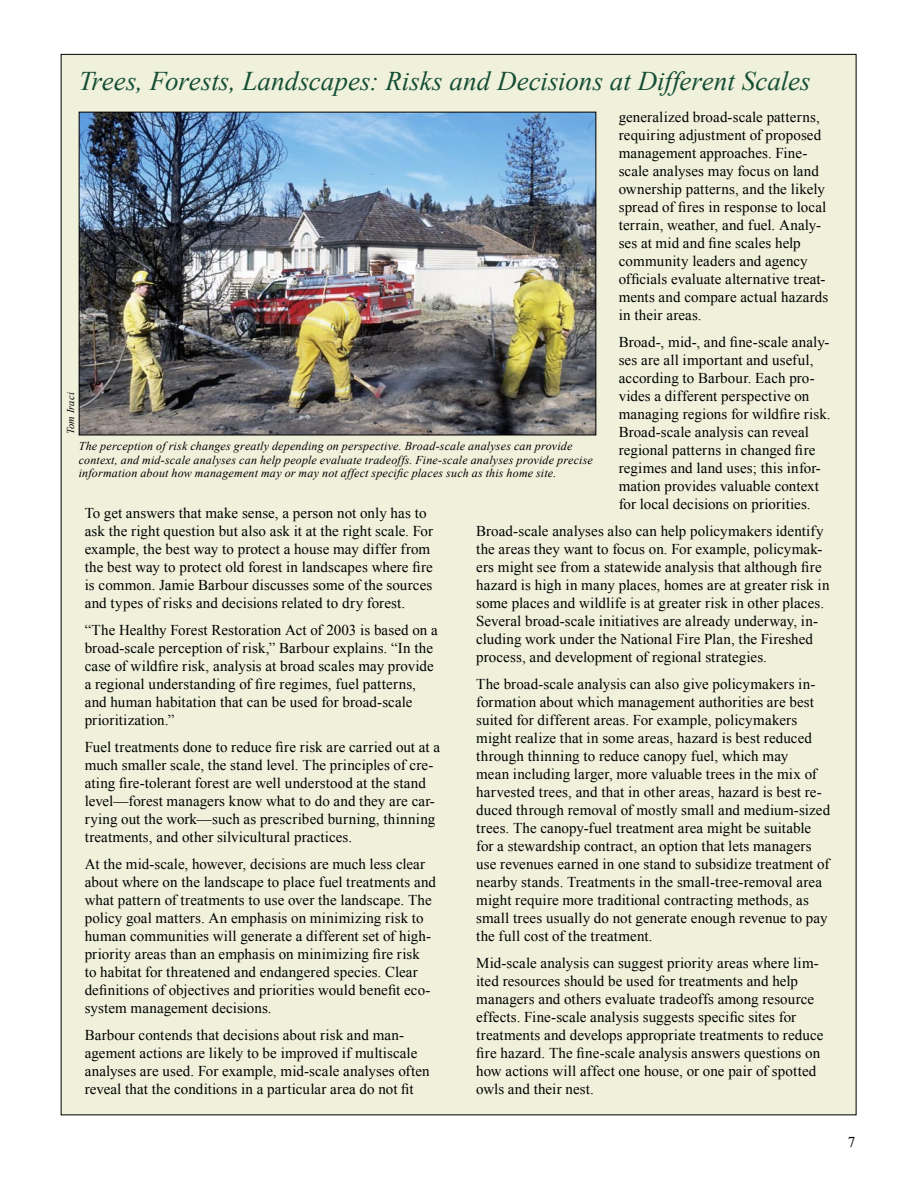
<style>
.page{position:relative;width:918px;height:1188px;background:#fff}
.page>*{position:absolute;margin:0;border:0;box-sizing:border-box;transform-origin:0 0}
.sidebar_heading{font:italic 27px "Times New Roman";color:#154e35}
.Body{font:15px/18px "Times New Roman";letter-spacing:.005em;color:#000}
.t1{font:italic 12px/13.5px "Times New Roman";letter-spacing:.015em;color:#000}
.t2{font:italic 10.5px "Times New Roman";color:#000}
</style>
<div class="page">
<div style="left:61px;top:54px;width:795px;height:1061px;background:#f0f1db"></div>
<img style="left:81px;top:114px;width:513px;height:319px">
<div style="left:79px;top:112px;width:517px;height:323px;border:1px solid #000"></div>
<p class="sidebar_heading" style="left:79px;top:62px;width:734px">Trees, Forests, Landscapes: Risks and Decisions at Different Scales</p>
<p class="Body" style="left:619px;top:108px;width:211px">generalized broad-scale patterns, requiring adjustment of proposed management approaches. Fine&shy;scale analyses may focus on land ownership patterns, and the likely spread of fires in response to local terrain, weather, and fuel. Analy&shy;ses at mid and fine scales help community leaders and agency officials evaluate alternative treat&shy;ments and compare actual hazards in their areas.</p>
<p class="Body" style="left:619px;top:333px;width:213px">Broad-, mid-, and fine-scale analy&shy;ses are all important and useful, according to Barbour. Each pro&shy;vides a different perspective on managing regions for wildfire risk.<br>Broad-scale analysis can reveal regional patterns in changed fire regimes and land uses; this infor&shy;mation provides valuable context for local decisions on priorities.</p>
<p class="Body" style="left:476px;top:522px;width:355px">Broad-scale analyses also can help policymakers identify the areas they want to focus on. For example, policymak&shy;ers might see from a statewide analysis that although fire hazard is high in many places, homes are at greater risk in some places and wildlife is at greater risk in other places.<br>Several broad-scale initiatives are already underway, in&shy;cluding work under the National Fire Plan, the Fireshed process, and development of regional strategies.</p>
<p class="Body" style="left:476px;top:675px;width:356px">The broad-scale analysis can also give policymakers in&shy;formation about which management authorities are best suited for different areas. For example, policymakers might realize that in some areas, hazard is best reduced through thinning to reduce canopy fuel, which may<br>mean including larger, more valuable trees in the mix of harvested trees, and that in other areas, hazard is best re&shy;duced through removal of mostly small and medium-sized trees. The canopy-fuel treatment area might be suitable for a stewardship contract, an option that lets managers use revenues earned in one stand to subsidize treatment of nearby stands. Treatments in the small-tree-removal area might require more traditional contracting methods, as small trees usually do not generate enough revenue to pay the full cost of the treatment.</p>
<p class="Body" style="left:476px;top:954px;width:349px">Mid-scale analysis can suggest priority areas where lim&shy;ited resources should be used for treatments and help managers and others evaluate tradeoffs among resource effects. Fine-scale analysis suggests specific sites for treatments and develops appropriate treatments to reduce fire hazard. The fine-scale analysis answers questions on how actions will affect one house, or one pair of spotted owls and their nest.</p>
<p class="t2" style="left:63px;top:434px;width:43px;rotate:-90deg">Tom Iraci</p>
<p class="t1" style="left:79px;top:439px;width:516px">The perception of risk changes greatly depending on perspective. Broad-scale analyses can provide context, and mid-scale analyses can help people evaluate tradeoffs. Fine-scale analyses provide precise information about how management may or may not affect specific places such as this home site.</p>
<p class="Body" style="left:85px;top:504px;width:350px">To get answers that make sense, a person not only has to ask the right question but also ask it at the right scale. For example, the best way to protect a house may differ from the best way to protect old forest in landscapes where fire is common. Jamie Barbour discusses some of the sources and types of risks and decisions related to dry forest.</p>
<p class="Body" style="left:85px;top:621px;width:355px">“The Healthy Forest Restoration Act of 2003 is based on a broad-scale perception of risk,” Barbour explains. “In the case of wildfire risk, analysis at broad scales may provide a regional understanding of fire regimes, fuel patterns, and human habitation that can be used for broad-scale prioritization.”</p>
<p class="Body" style="left:85px;top:738px;width:357px">Fuel treatments done to reduce fire risk are carried out at a much smaller scale, the stand level. The principles of cre&shy;ating fire-tolerant forest are well understood at the stand level—forest managers know what to do and they are car&shy;rying out the work—such as prescribed burning, thinning treatments, and other silvicultural practices.</p>
<p class="Body" style="left:85px;top:855px;width:353px">At the mid-scale, however, decisions are much less clear about where on the landscape to place fuel treatments and what pattern of treatments to use over the landscape. The policy goal matters. An emphasis on minimizing risk to human communities will generate a different set of high&shy;priority areas than an emphasis on minimizing fire risk<br>to habitat for threatened and endangered species. Clear definitions of objectives and priorities would benefit eco&shy;system management decisions.</p>
<p class="Body" style="left:85px;top:1026px;width:347px">Barbour contends that decisions about risk and man&shy;agement actions are likely to be improved if multiscale analyses are used. For example, mid-scale analyses often reveal that the conditions in a particular area do not fit</p>
<p class="Body" style="left:848px;top:1132px;width:9px">7</p>
</div>
